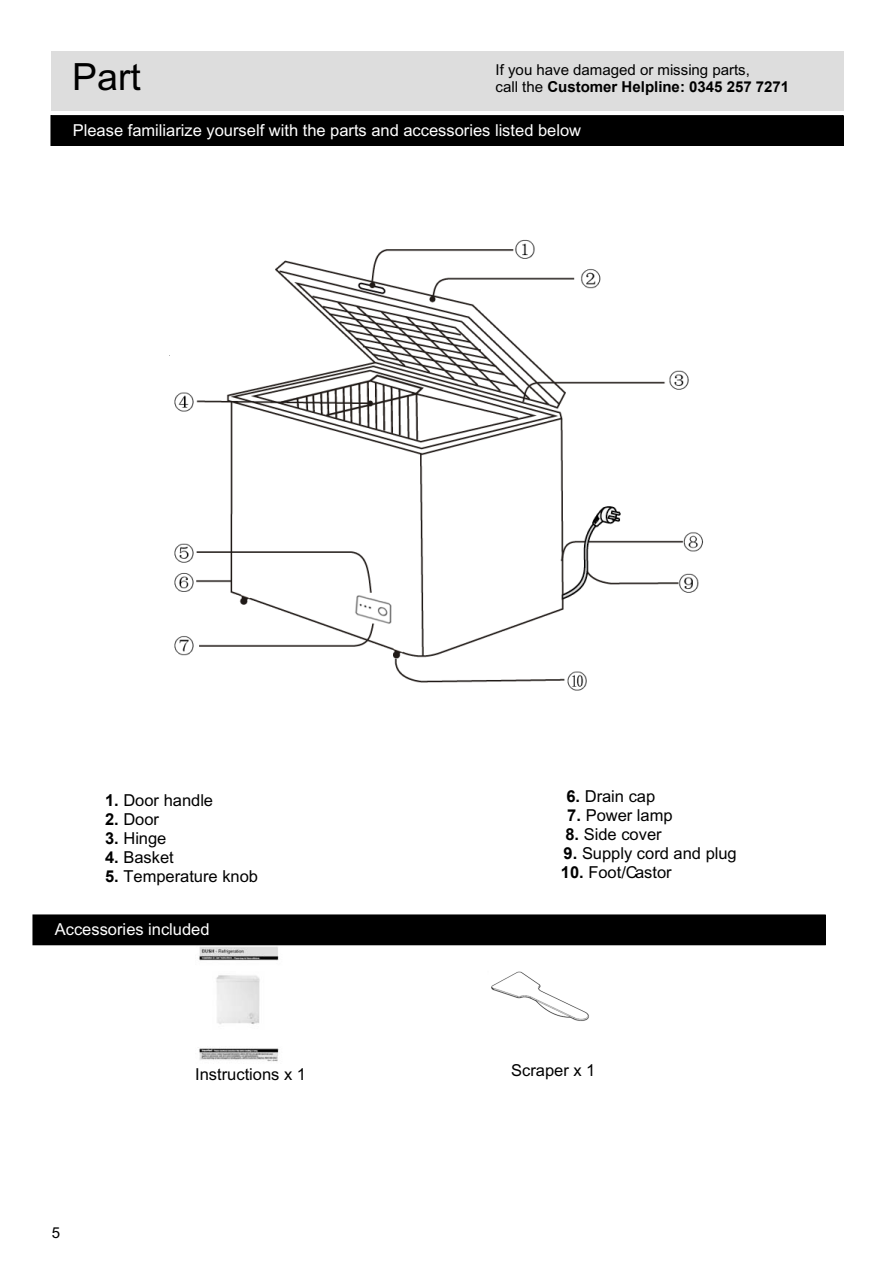
<style>
.page{position:relative;width:893px;height:1263px;background:#fff}
.page>*{position:absolute;margin:0;border:0;box-sizing:border-box;transform-origin:0 0}
.t1{font:37.5px "Arial";color:#000}
.t2{font:16.5px "Arial";color:#000}
.t3{font:16.5px "Arial";color:#fff}
.t4{font:15px/17.2px "Arial";color:#000}
.s1{font-weight:700}
</style>
<div class="page">
<div style="left:51px;top:51px;width:792px;height:60px;background:#ddd"></div>
<div style="left:51px;top:116px;width:792px;height:29px;background:#000"></div>
<div style="left:50px;top:115px;width:794px;height:31px;border:1px solid #000"></div>
<img style="left:195px;top:945px;width:87px;height:117px">
<div style="left:33px;top:915px;width:792px;height:30px;background:#000"></div>
<div style="left:32px;top:914px;width:794px;height:31px;border:1px solid #000"></div>
<img style="left:174px;top:239px;width:529px;height:452px">
<img style="left:491px;top:971px;width:98px;height:50px">
<h1 class="t1" style="left:72px;top:56px;width:70px">Part</h1>
<p class="t3" style="left:73px;top:121px;width:510px">Please familiarize yourself with the parts and accessories listed below</p>
<p class="t4" style="left:496px;top:61px;width:295px">If you have damaged or missing parts,<br>call the <span class="s1">Customer Helpline: 0345 257 7271</span></p>
<p class="t2" style="left:105px;top:791px;width:110px"><span class="s1">1.</span> Door handle</p>
<p class="t2" style="left:566px;top:787px;width:90px"><span class="s1">6.</span> Drain cap</p>
<p class="t2" style="left:105px;top:809px;width:56px"><span class="s1">2.</span> Door</p>
<p class="t2" style="left:567px;top:806px;width:107px"><span class="s1">7.</span> Power lamp</p>
<p class="t2" style="left:105px;top:828px;width:63px"><span class="s1">3.</span> Hinge</p>
<p class="t2" style="left:565px;top:825px;width:98px"><span class="s1">8.</span> Side cover</p>
<p class="t2" style="left:105px;top:847px;width:70px"><span class="s1">4.</span> Basket</p>
<p class="t2" style="left:564px;top:844px;width:175px"><span class="s1">9.</span> Supply cord and plug</p>
<p class="t2" style="left:105px;top:866px;width:154px"><span class="s1">5.</span> Temperature knob</p>
<p class="t2" style="left:561px;top:863px;width:112px"><span class="s1">10.</span> Foot/ Castor</p>
<p class="t3" style="left:55px;top:920px;width:156px">Accessories included</p>
<p class="t4" style="left:52px;top:1225px;width:10px">5</p>
<p class="t2" style="left:195px;top:1065px;width:112px">Instructions x 1</p>
<p class="t2" style="left:511px;top:1061px;width:86px">Scraper x 1</p>
</div>
